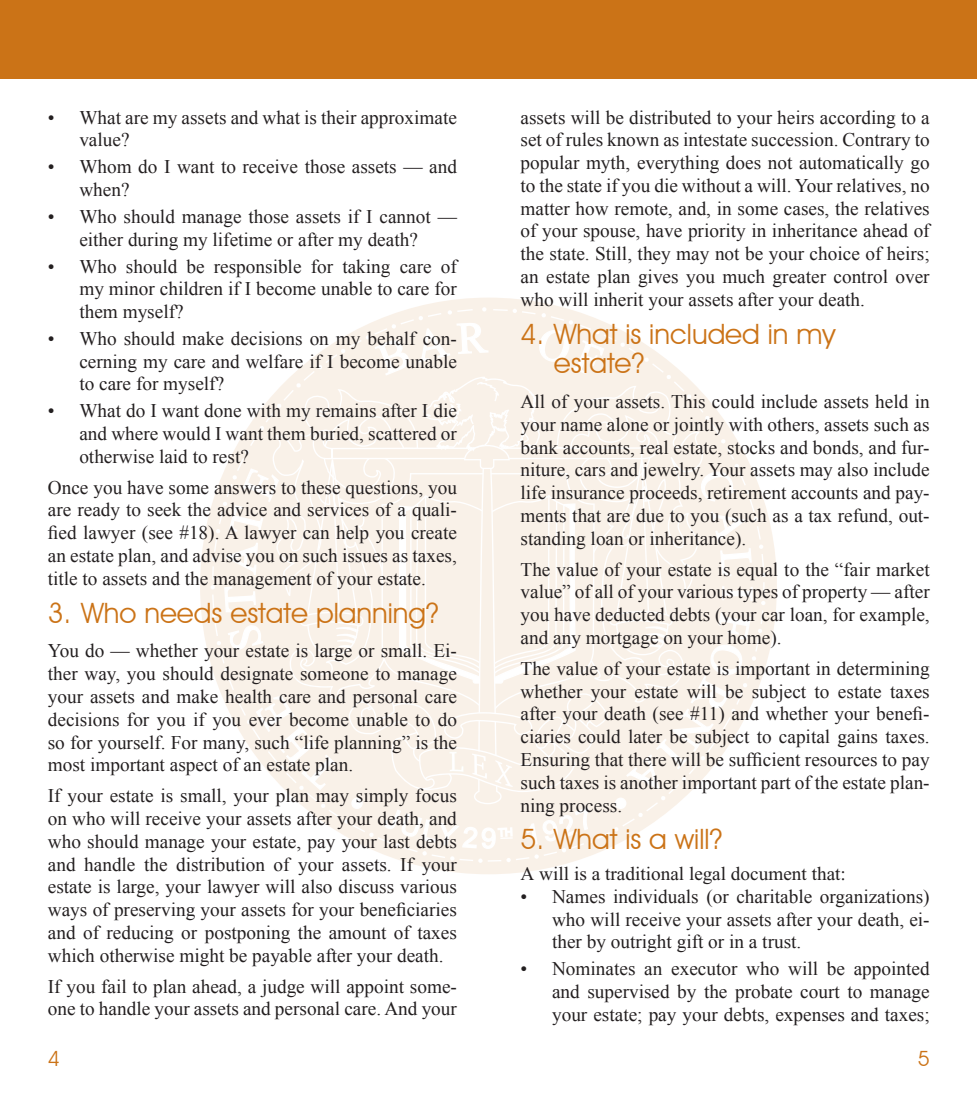
<style>
.page{position:relative;width:977px;height:1103px;background:#fff}
.page>*{position:absolute;margin:0;border:0;box-sizing:border-box;transform-origin:0 0}
.Heading_1{font:28px/29.8px "Avant Garde IT Cby BT";color:#cb7317}
.t1{font:21px "Avant Garde IT Cby BT";color:#cb7317}
.Body_2{font:19.25px/22.8px "Times New Roman";color:#231f20;text-align:justify}
.Body{font:19.25px "Times New Roman";color:#231f20}
</style>
<div class="page">
<div style="left:0;top:0;width:488px;height:79px;background:#cb7317"></div>
<div style="left:488px;top:0;width:488px;height:79px;background:#cb7317"></div>
<svg style="left:200px;top:298px;width:577px;height:576px"></svg>
<svg style="left:210px;top:307px;width:555px;height:556px"></svg>
<p class="Body_2" style="left:79px;top:105px;width:379px;text-indent:-32px">• What are my assets and what is their approximate value?</p>
<p class="Body_2" style="left:79px;top:155px;width:379px;text-indent:-32px">• Whom do I want to receive those assets — and when?</p>
<p class="Body_2" style="left:48px;top:205px;width:410px;text-align:center">• Who should manage those assets if I cannot — either during my lifetime or after my death?</p>
<p class="Body_2" style="left:79px;top:254px;width:379px;text-indent:-32px">• Who should be responsible for taking care of my minor children if I become unable to care for them myself?</p>
<p class="Body_2" style="left:79px;top:327px;width:379px;text-indent:-32px">• Who should make decisions on my behalf con&shy;cerning my care and welfare if I become unable to care for myself?</p>
<p class="Body_2" style="left:79px;top:399px;width:379px;text-indent:-32px">• What do I want done with my remains after I die and where would I want them buried, scattered or otherwise laid to rest?</p>
<p class="Body_2" style="left:48px;top:475px;width:410px">Once you have some answers to these questions, you are ready to seek the advice and services of a quali&shy;fied lawyer (see #18). A lawyer can help you create an estate plan, and advise you on such issues as taxes, title to assets and the management of your estate.</p>
<p class="Heading_1" style="left:48px;top:597px;width:392px">3. Who needs estate planning?</p>
<p class="Body_2" style="left:48px;top:639px;width:410px">You do — whether your estate is large or small. Ei&shy;ther way, you should designate someone to manage your assets and make health care and personal care decisions for you if you ever become unable to do so for yourself. For many, such “life planning” is the most important aspect of an estate plan.</p>
<p class="Body_2" style="left:48px;top:784px;width:410px">If your estate is small, your plan may simply focus on who will receive your assets after your death, and who should manage your estate, pay your last debts and handle the distribution of your assets. If your estate is large, your lawyer will also discuss various ways of preserving your assets for your beneficiaries and of reducing or postponing the amount of taxes which otherwise might be payable after your death.</p>
<p class="Body_2" style="left:48px;top:974px;width:410px">If you fail to plan ahead, a judge will appoint some&shy;one to handle your assets and personal care. And your</p>
<p class="Body_2" style="left:520px;top:105px;width:410px">assets will be distributed to your heirs according to a set of rules known as intestate succession. Contrary to popular myth, everything does not automatically go to the state if you die without a will. Your relatives, no matter how remote, and, in some cases, the relatives of your spouse, have priority in inheritance ahead of the state. Still, they may not be your choice of heirs; an estate plan gives you much greater control over who will inherit your assets after your death.</p>
<p class="Heading_1" style="left:554px;top:318px;width:283px;text-indent:-33px">4. What is included in my estate?</p>
<p class="Body_2" style="left:520px;top:390px;width:410px">All of your assets. This could include assets held in your name alone or jointly with others, assets such as bank accounts, real estate, stocks and bonds, and fur&shy;niture, cars and jewelry. Your assets may also include life insurance proceeds, retirement accounts and pay&shy;ments that are due to you (such as a tax refund, out&shy;standing loan or inheritance).</p>
<p class="Body_2" style="left:520px;top:557px;width:410px">The value of your estate is equal to the “fair market value” of all of your various types of property — after you have deducted debts (your car loan, for example, and any mortgage on your home).</p>
<p class="Body_2" style="left:520px;top:657px;width:410px">The value of your estate is important in determining whether your estate will be subject to estate taxes after your death (see #11) and whether your benefi&shy;ciaries could later be subject to capital gains taxes.<br>Ensuring that there will be sufficient resources to pay such taxes is another important part of the estate plan&shy;ning process.</p>
<p class="Heading_1" style="left:520px;top:824px;width:203px">5. What is a will?</p>
<p class="Body" style="left:520px;top:863px;width:327px">A will is a traditional legal document that:</p>
<p class="Body_2" style="left:552px;top:884px;width:379px;text-indent:-32px">• Names individuals (or charitable organizations) who will receive your assets after your death, ei&shy;ther by outright gift or in a trust.</p>
<p class="Body_2" style="left:552px;top:957px;width:379px;text-indent:-32px">• Nominates an executor who will be appointed and supervised by the probate court to manage your estate; pay your debts, expenses and taxes;</p>
<p class="t1" style="left:48px;top:1045px;width:13px">4</p>
<p class="t1" style="left:917px;top:1045px;width:13px">5</p>
</div>
